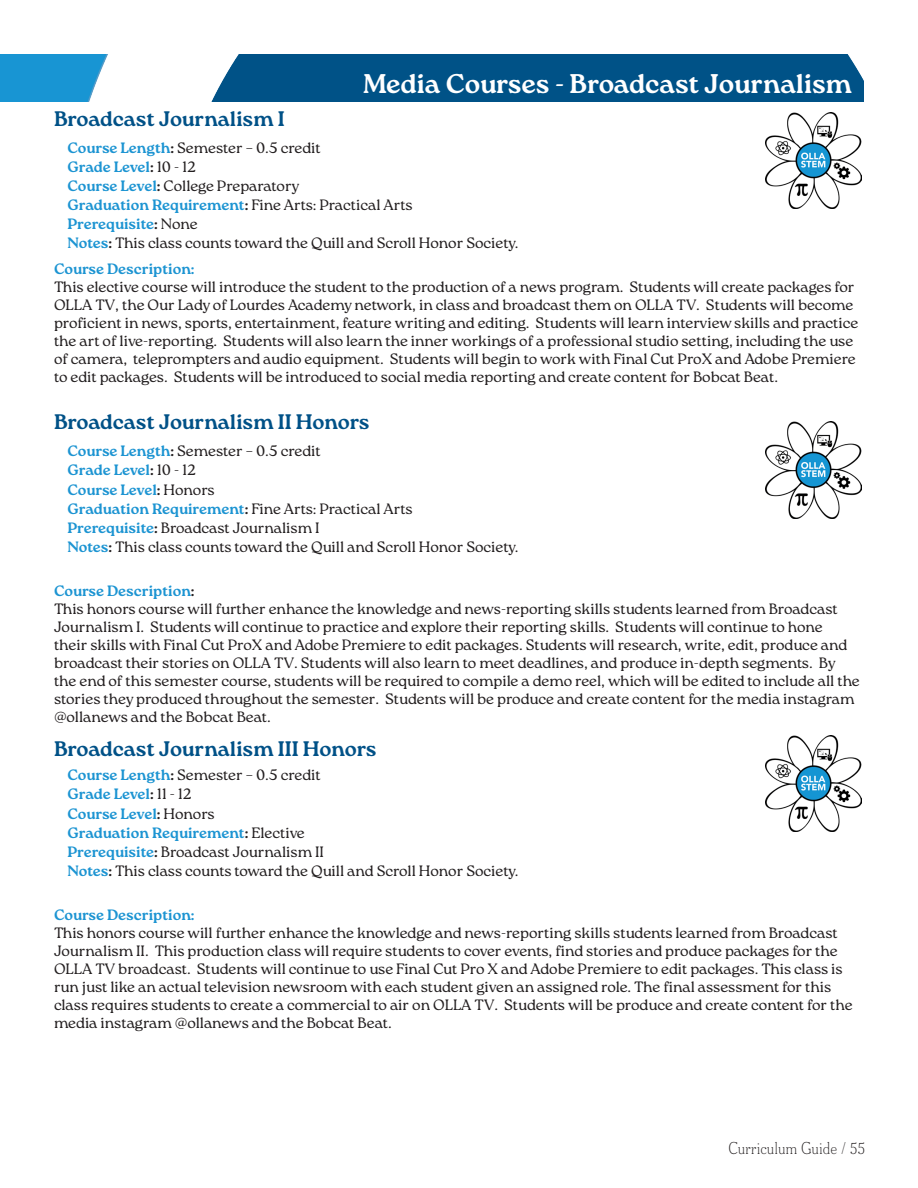
<style>
.page{position:relative;width:918px;height:1188px;background:#fff}
.page>*{position:absolute;margin:0;border:0;box-sizing:border-box;transform-origin:0 0}
.t1{font:700 27px "Roca";color:#fff}
.Course_Name{font:700 21px "Roca";color:#005187}
.Course_Description{font:700 21px "Roca";color:#005187}
.Course_Description-2{font:300 15px/18px "Roca";color:#231f20}
.Course_Heading{font:300 15px "Roca";color:#231f20}
.Course_Heading-2{font:700 15px "Roca";letter-spacing:-.01em;color:#1c94d2}
.Course_Decription_Heading{font:700 15px "Roca";color:#1c94d2}
.t2{font:100 ultra-condensed 15px "Meursault VF";color:#231f20}
.s1{font-weight:700;color:#1c94d2}
.s2{font-weight:700}
.s3{color:#231f20}
.s4{font-weight:300;color:#231f20}
</style>
<div class="page">
<img style="left:0;top:54px;width:864px;height:48px">
<img style="left:765px;top:112px;width:96px;height:97px">
<img style="left:765px;top:422px;width:96px;height:96px">
<img style="left:765px;top:735px;width:96px;height:97px">
<p class="t1" style="left:363px;top:68px;width:491px">Media Courses - Broadcast Journalism</p>
<p class="Course_Name" style="left:54px;top:106px;width:232px">Broadcast Journalism I</p>
<p class="Course_Heading" style="left:68px;top:139px;width:255px"><span class="s1">Course Length</span><span class="s2">:</span> Semester – 0.5 credit</p>
<p class="Course_Heading-2" style="left:68px;top:158px;width:130px">Grade Level<span class="s3">:</span> <span class="s4">10 - 12</span></p>
<p class="Course_Heading" style="left:68px;top:177px;width:233px"><span class="s1">Course Level</span><span class="s2">:</span> College Preparatory</p>
<p class="Course_Heading" style="left:68px;top:196px;width:346px"><span class="s1">Graduation Requirement</span><span class="s2">:</span> Fine Arts: Practical Arts</p>
<p class="Course_Heading-2" style="left:68px;top:215px;width:132px">Prerequisite<span class="s3">:</span> <span class="s4">None</span></p>
<p class="Course_Heading" style="left:68px;top:234px;width:453px"><span class="s1">Notes</span><span class="s2">:</span> This class counts toward the Quill and Scroll Honor Society.</p>
<p class="Course_Decription_Heading" style="left:54px;top:260px;width:142px">Course Description:</p>
<p class="Course_Description-2" style="left:54px;top:280px;width:806px">This elective course will introduce the student to the production of a news program. Students will create packages for OLLA TV, the Our Lady of Lourdes Academy network, in class and broadcast them on OLLA TV. Students will become proficient in news, sports, entertainment, feature writing and editing. Students will learn interview skills and practice the art of live-reporting. Students will also learn the inner workings of a professional studio setting, including the use of camera, teleprompters and audio equipment. Students will begin to work with Final Cut ProX and Adobe Premiere to edit packages. Students will be introduced to social media reporting and create content for Bobcat Beat.</p>
<p class="Course_Name" style="left:54px;top:410px;width:317px">Broadcast Journalism II Honors</p>
<p class="Course_Heading" style="left:68px;top:442px;width:255px"><span class="s1">Course Length</span><span class="s2">:</span> Semester – 0.5 credit</p>
<p class="Course_Heading-2" style="left:68px;top:461px;width:130px">Grade Level<span class="s3">:</span> <span class="s4">10 - 12</span></p>
<p class="Course_Heading-2" style="left:68px;top:481px;width:149px">Course Level<span class="s3">:</span> <span class="s4">Honors</span></p>
<p class="Course_Heading" style="left:68px;top:500px;width:346px"><span class="s1">Graduation Requirement</span><span class="s2">:</span> Fine Arts: Practical Arts</p>
<p class="Course_Heading" style="left:68px;top:519px;width:254px"><span class="s1">Prerequisite</span><span class="s2">:</span> Broadcast Journalism I</p>
<p class="Course_Heading" style="left:68px;top:538px;width:453px"><span class="s1">Notes</span><span class="s2">:</span> This class counts toward the Quill and Scroll Honor Society.</p>
<p class="Course_Decription_Heading" style="left:54px;top:582px;width:142px">Course Description<span class="s3">:</span></p>
<p class="Course_Description-2" style="left:54px;top:601px;width:807px">This honors course will further enhance the knowledge and news-reporting skills students learned from Broadcast Journalism I. Students will continue to practice and explore their reporting skills. Students will continue to hone their skills with Final Cut ProX and Adobe Premiere to edit packages. Students will research, write, edit, produce and broadcast their stories on OLLA TV. Students will also learn to meet deadlines, and produce in-depth segments. By the end of this semester course, students will be required to compile a demo reel, which will be edited to include all the stories they produced throughout the semester. Students will be produce and create content for the media instagram @ollanews and the Bobcat Beat.</p>
<p class="Course_Description" style="left:54px;top:736px;width:324px">Broadcast Journalism III Honors</p>
<p class="Course_Heading" style="left:68px;top:766px;width:255px"><span class="s1">Course Length</span><span class="s2">:</span> Semester – 0.5 credit</p>
<p class="Course_Heading-2" style="left:68px;top:786px;width:126px">Grade Level<span class="s3">:</span> <span class="s4">11 - 12</span></p>
<p class="Course_Heading-2" style="left:68px;top:805px;width:149px">Course Level<span class="s3">:</span> <span class="s4">Honors</span></p>
<p class="Course_Heading-2" style="left:68px;top:824px;width:239px">Graduation Requirement<span class="s3">:</span> <span class="s4">Elective</span></p>
<p class="Course_Heading" style="left:68px;top:843px;width:258px"><span class="s1">Prerequisite</span><span class="s2">:</span> Broadcast Journalism II</p>
<p class="Course_Heading" style="left:68px;top:862px;width:453px"><span class="s1">Notes</span><span class="s2">:</span> This class counts toward the Quill and Scroll Honor Society.</p>
<p class="Course_Decription_Heading" style="left:54px;top:906px;width:142px">Course Description:</p>
<p class="Course_Description-2" style="left:54px;top:925px;width:800px">This honors course will further enhance the knowledge and news-reporting skills students learned from Broadcast Journalism II. This production class will require students to cover events, find stories and produce packages for the OLLA TV broadcast. Students will continue to use Final Cut Pro X and Adobe Premiere to edit packages. This class is run just like an actual television newsroom with each student given an assigned role. The final assessment for this class requires students to create a commercial to air on OLLA TV. Students will be produce and create content for the media instagram @ollanews and the Bobcat Beat.</p>
<p class="t2" style="left:728px;top:1136px;width:138px">Curriculum Guide / 55</p>
</div>
